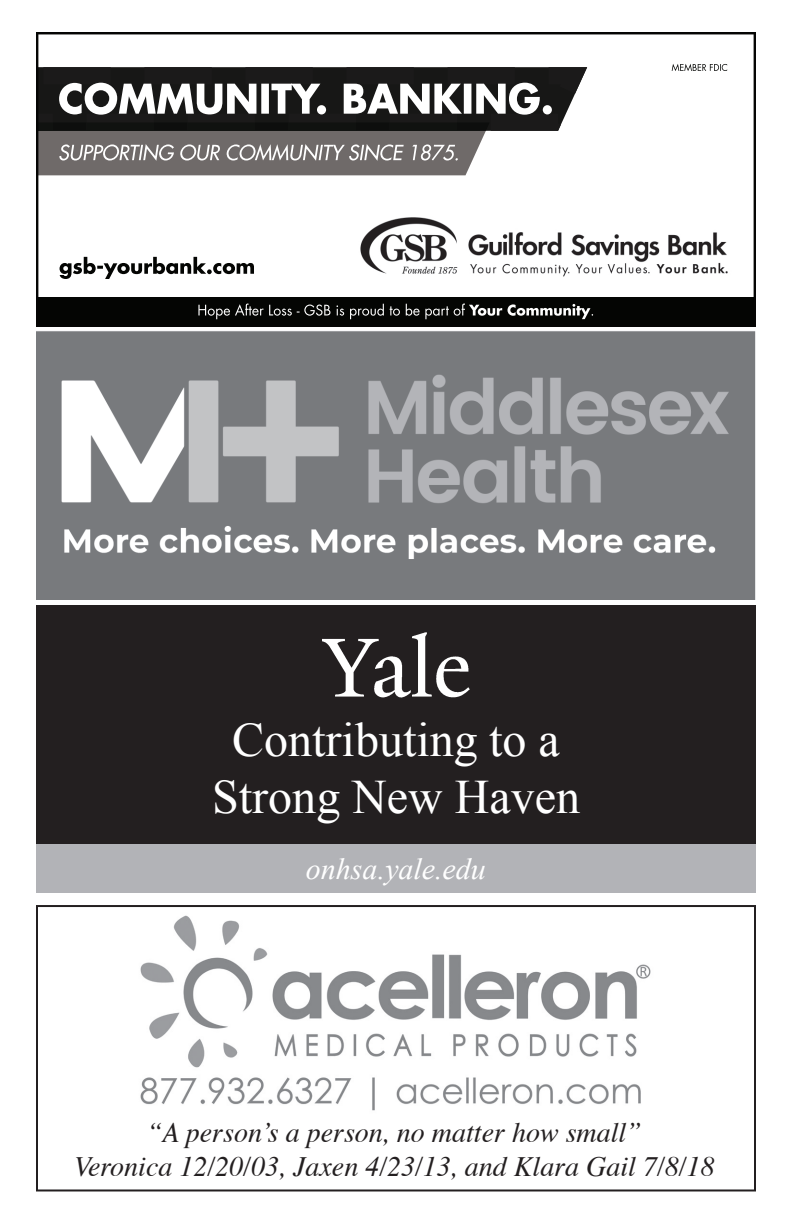
<style>
.page{position:relative;width:792px;height:1224px;background:#fff}
.page>*{position:absolute;margin:0;border:0;box-sizing:border-box;transform-origin:0 0}
.t1{font:48px/57.6px "Times New Roman";color:#fff;text-align:center}
.t2{font:italic 30px "Times New Roman";letter-spacing:.005em;color:#fff}
.t3{font:italic 28px/33.6px "Times";color:#231f20;text-align:center}
</style>
<div class="page">
<img style="left:36px;top:326px;width:720px;height:273px">
<div style="left:36px;top:605px;width:720px;height:287px;background:#231f20"></div>
<img style="left:322px;top:632px;width:148px;height:66px">
<div style="left:36px;top:845px;width:720px;height:48px;background:#b2b3b7"></div>
<img style="left:36px;top:32px;width:720px;height:266px">
<img style="left:36px;top:131px;width:454px;height:44px">
<img style="left:36px;top:298px;width:720px;height:28px">
<img style="left:36px;top:67px;width:551px;height:64px">
<img style="left:457px;top:122px;width:33px;height:9px">
<div style="left:36px;top:122px;width:421px;height:9px;background:#101210"></div>
<img style="left:140px;top:915px;width:511px;height:196px">
<div style="left:36px;top:905px;width:720px;height:286px;border:2px solid #231f20"></div>
<h1 class="t1" style="left:212px;top:710px;width:370px">Contributing to a<br>Strong New Haven</h1>
<p class="t2" style="left:306px;top:848px;width:182px">onhsa.yale.edu</p>
<p class="t3" style="left:74px;top:1114px;width:642px">“A person’s a person, no matter how small”<br>Veronica 12/20/03, Jaxen 4/23/13, and Klara Gail 7/8/18</p>
</div>
